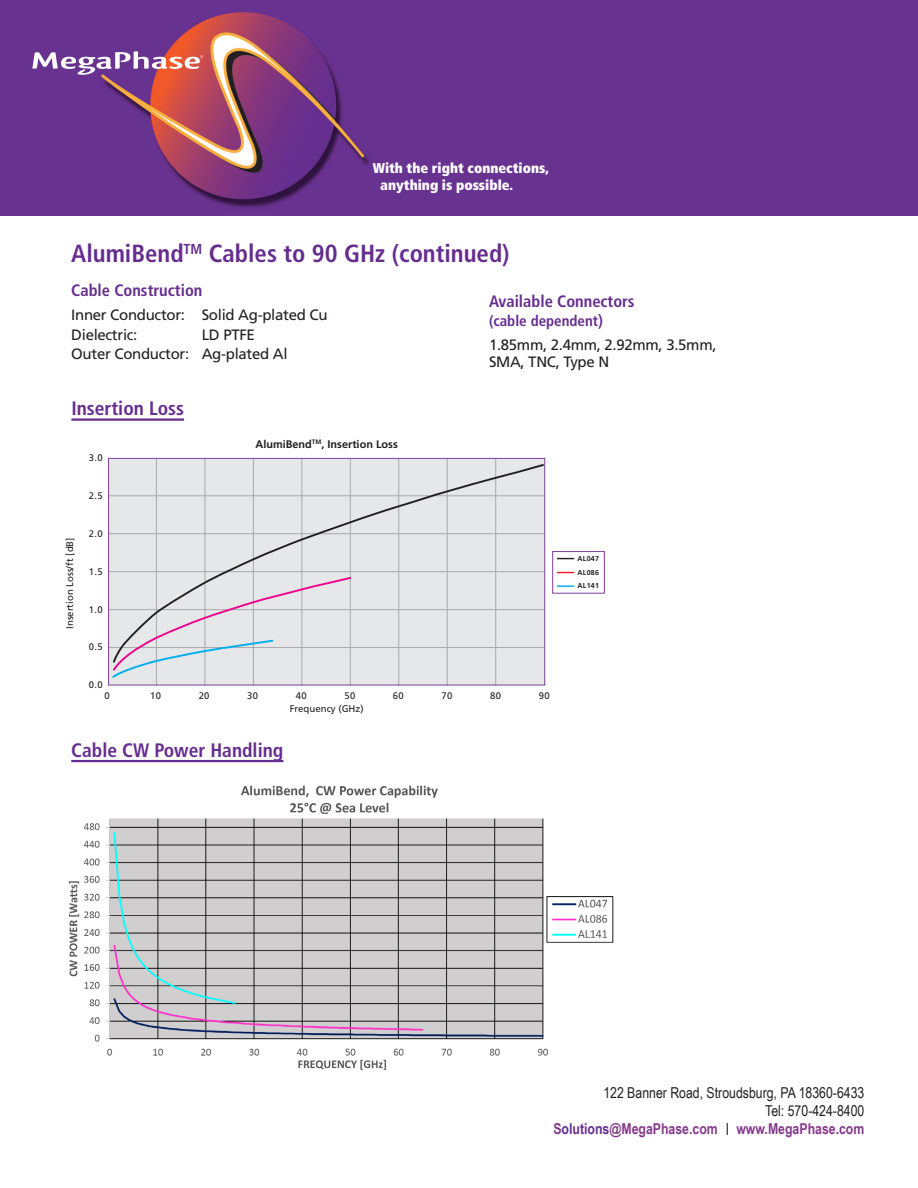
<style>
.page{position:relative;width:918px;height:1188px;background:#fff}
.page>*{position:absolute;margin:0;border:0;box-sizing:border-box;transform-origin:0 0}
.t1{font:700 condensed 24.75px "Frutiger";color:#662d8f}
.t2{font:700 condensed 19.5px "Frutiger";color:#662d8f}
.t3{font:700 condensed 16.5px "Frutiger";color:#662d8f}
.t4{font:15px/16.5px "Frutiger";letter-spacing:-.02em;color:#231f20}
.t5{font:15px "Arial Narrow";color:#231f20}
.t6{font:700 15px "Arial Narrow";color:#833a8a}
.t7{font:700 condensed 15px "Frutiger";color:#662d8f}
.t8{font:900 condensed 14.1px "Frutiger";color:#fff}
.t9{font:700 10.95px "Frutiger";color:#231f20}
.t10{font:9.6px "Frutiger";color:#231f20}
.t11{font:700 7.2px "Frutiger";letter-spacing:.04em;color:#231f20}
.s1{font-size:16.5px}
.s2{color:#662d8f}
.s3{font-family:"Frutiger";font-weight:400;font-stretch:condensed;font-size:12px;color:#231f20}
</style>
<div class="page">
<img style="left:0;top:0;width:918px;height:215px">
<svg style="left:32px;top:51px;width:171px;height:24px"></svg>
<div style="left:109px;top:458px;width:436px;height:227px;background:#e6e7e9"></div>
<hr style="left:108px;top:495px;width:436px;height:1px;background:#a8a9ad">
<hr style="left:156px;top:458px;width:1px;height:228px;background:#a8a9ad">
<hr style="left:204px;top:458px;width:1px;height:228px;background:#a8a9ad">
<hr style="left:253px;top:458px;width:1px;height:228px;background:#a8a9ad">
<hr style="left:301px;top:458px;width:1px;height:228px;background:#a8a9ad">
<hr style="left:350px;top:458px;width:1px;height:228px;background:#a8a9ad">
<hr style="left:398px;top:458px;width:1px;height:228px;background:#a8a9ad">
<hr style="left:447px;top:458px;width:1px;height:228px;background:#a8a9ad">
<hr style="left:495px;top:458px;width:1px;height:228px;background:#a8a9ad">
<hr style="left:108px;top:533px;width:436px;height:1px;background:#a8a9ad">
<hr style="left:108px;top:571px;width:436px;height:1px;background:#a8a9ad">
<svg style="left:557px;top:558px;width:17px;height:1px"></svg>
<svg style="left:557px;top:572px;width:17px;height:1px"></svg>
<svg style="left:557px;top:585px;width:17px;height:2px"></svg>
<div style="left:552px;top:551px;width:53px;height:43px;border:1px solid #7e3e98"></div>
<div style="left:108px;top:458px;width:437px;height:228px;border:1px solid #7e3e98"></div>
<svg style="left:110px;top:609px;width:241px;height:71px"></svg>
<svg style="left:111px;top:462px;width:435px;height:203px"></svg>
<hr style="left:71px;top:418px;width:113px;height:3px;background:#662d8f">
<hr style="left:71px;top:760px;width:212px;height:2px;background:#662d8f">
<img style="left:68px;top:785px;width:546px;height:285px">
<p class="t8" style="left:373px;top:160px;width:177px">With the right connections,</p>
<p class="t8" style="left:380px;top:177px;width:134px">anything is possible.</p>
<p class="t1" style="left:71px;top:239px;width:440px">AlumiBend<sup>TM</sup> Cables to 90 GHz (continued)</p>
<p class="t3" style="left:71px;top:281px;width:133px">Cable Construction</p>
<p class="t4" style="left:71px;top:307px;width:258px">Inner Conductor: Solid Ag-plated Cu</p>
<p class="t4" style="left:71px;top:327px;width:68px">Dielectric:</p>
<p class="t4" style="left:202px;top:327px;width:55px">LD PTFE</p>
<p class="t4" style="left:71px;top:346px;width:218px">Outer Conductor: Ag-plated Al</p>
<p class="t2" style="left:71px;top:397px;width:114px">Insertion Loss</p>
<p class="t10" style="left:89px;top:452px;width:15px">3.0</p>
<p class="t10" style="left:64px;top:629px;width:93px;rotate:-90deg">Insertion Loss/ft [dB]</p>
<p class="t10" style="left:89px;top:490px;width:15px">2.5</p>
<p class="t10" style="left:89px;top:528px;width:15px">2.0</p>
<p class="t10" style="left:89px;top:566px;width:15px">1.5</p>
<p class="t10" style="left:89px;top:604px;width:15px">1.0</p>
<p class="t10" style="left:89px;top:641px;width:15px">0.5</p>
<p class="t10" style="left:89px;top:679px;width:15px">0.0</p>
<p class="t9" style="left:255px;top:438px;width:144px">AlumiBend<sup>TM</sup>, Insertion Loss</p>
<p class="t3" style="left:489px;top:291px;width:147px">Available Connectors</p>
<p class="t7" style="left:489px;top:312px;width:116px">(cable dependent<span class="s1">)</span></p>
<p class="t4" style="left:489px;top:337px;width:229px">1.85mm, 2.4mm, 2.92mm, 3.5mm,<br>SMA, TNC, Type N</p>
<p class="t11" style="left:577px;top:554px;width:23px">AL047</p>
<p class="t11" style="left:577px;top:568px;width:23px">AL086</p>
<p class="t11" style="left:577px;top:582px;width:23px">AL141</p>
<p class="t10" style="left:104px;top:690px;width:7px">0</p>
<p class="t10" style="left:150px;top:690px;width:12px">10</p>
<p class="t10" style="left:199px;top:690px;width:12px">20</p>
<p class="t10" style="left:247px;top:690px;width:12px">30</p>
<p class="t10" style="left:296px;top:690px;width:12px">40</p>
<p class="t10" style="left:344px;top:690px;width:12px">50</p>
<p class="t10" style="left:393px;top:690px;width:12px">60</p>
<p class="t10" style="left:442px;top:690px;width:12px">70</p>
<p class="t10" style="left:490px;top:690px;width:12px">80</p>
<p class="t10" style="left:539px;top:690px;width:12px">90</p>
<p class="t10" style="left:290px;top:703px;width:75px">Frequency (GHz)</p>
<p class="t2" style="left:71px;top:739px;width:214px">Cable CW Power Handling</p>
<p class="t5" style="left:603px;top:1081px;width:263px">122 Banner Road, Stroudsburg, PA 18360-6433</p>
<p class="t5" style="left:765px;top:1099px;width:101px">Tel: 570-424-8400</p>
<p class="t6" style="left:553px;top:1117px;width:312px">S<span class="s2">olutions</span>@MegaPhase.com <span class="s3">|</span> www.MegaPhase.com</p>
</div>
